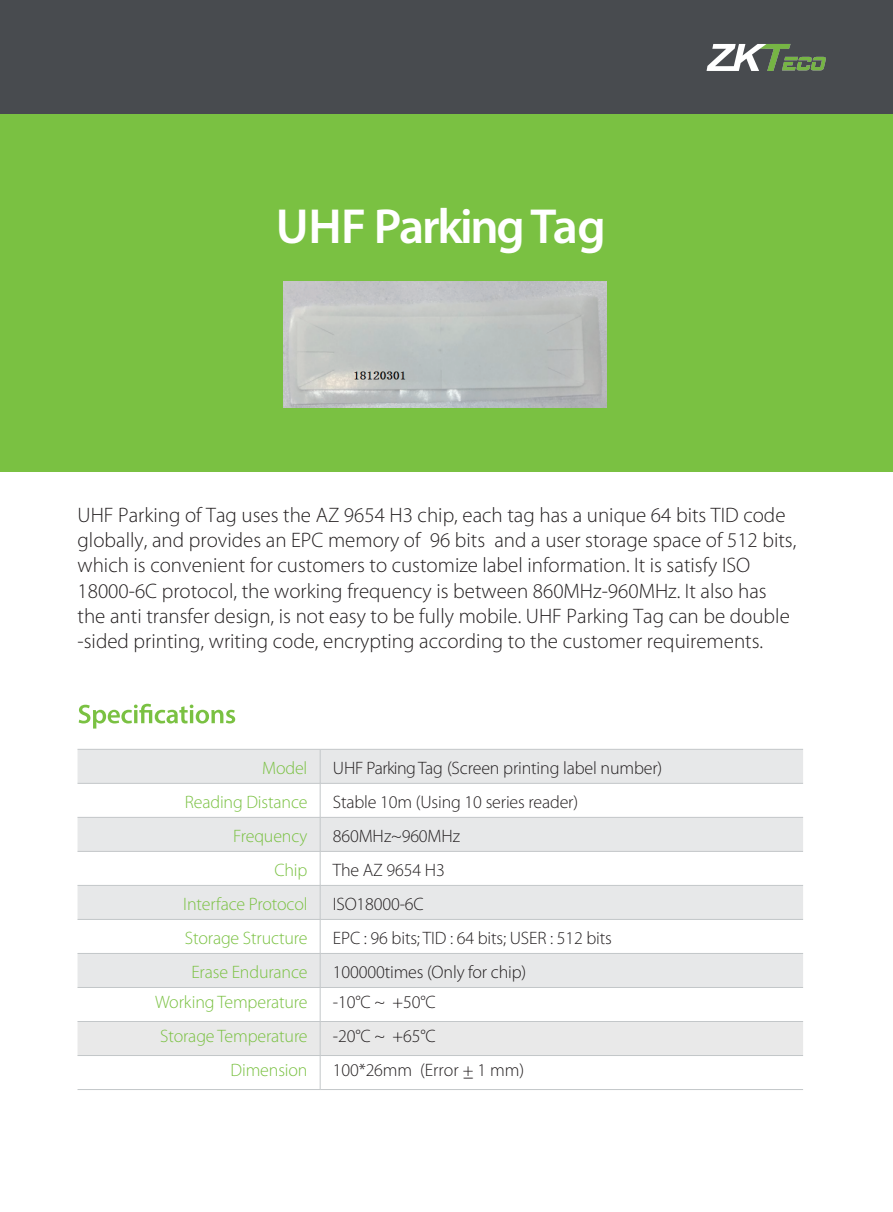
<style>
.page{position:relative;width:893px;height:1212px;background:#fff}
.page>*{position:absolute;margin:0;border:0;box-sizing:border-box;transform-origin:0 0}
.t1{font:600 49.5px "Myriad Pro";letter-spacing:-.045em;color:#fff}
.t2{font:300 21px/25.3px "Myriad Pro";color:#231f20}
.t3{font:300 18px "Myriad Pro";letter-spacing:-.01em;color:#231f20}
.t4{font:300 18px "Myriad Pro";letter-spacing:-.01em;color:#7ac142}
.t5{font:300 18px "Adobe Song Std";color:#231f20;scale:2.14 1}
</style>
<div class="page">
<div style="left:0;top:0;width:893px;height:125px;background:#484b4f"></div>
<div style="left:0;top:115px;width:893px;height:357px;background:#7ac142"></div>
<img style="left:706px;top:44px;width:120px;height:27px">
<svg style="left:79px;top:704px;width:156px;height:24px"></svg>
<div style="left:78px;top:750px;width:725px;height:33px;background:#e7e8e9"></div>
<div style="left:78px;top:818px;width:725px;height:33px;background:#e7e8e9"></div>
<svg style="left:78px;top:886px;width:725px;height:101px;fill:#e7e8e9"></svg>
<div style="left:78px;top:1022px;width:725px;height:33px;background:#e9e9e9"></div>
<hr style="left:78px;top:749px;width:242px;height:1px;background:#c3c7c9">
<hr style="left:320px;top:749px;width:483px;height:1px;background:#c3c7c9">
<hr style="left:320px;top:749px;width:1px;height:34px;background:#c3c7c9">
<hr style="left:78px;top:783px;width:242px;height:1px;background:#c3c7c9">
<hr style="left:320px;top:783px;width:483px;height:1px;background:#c3c7c9">
<hr style="left:320px;top:783px;width:1px;height:34px;background:#c3c7c9">
<hr style="left:78px;top:817px;width:242px;height:1px;background:#c3c7c9">
<hr style="left:320px;top:817px;width:483px;height:1px;background:#c3c7c9">
<hr style="left:320px;top:817px;width:1px;height:34px;background:#c3c7c9">
<hr style="left:78px;top:851px;width:242px;height:1px;background:#c3c7c9">
<hr style="left:320px;top:851px;width:483px;height:1px;background:#c3c7c9">
<hr style="left:320px;top:851px;width:1px;height:34px;background:#c3c7c9">
<hr style="left:78px;top:885px;width:242px;height:1px;background:#c3c7c9">
<hr style="left:320px;top:885px;width:483px;height:1px;background:#c3c7c9">
<hr style="left:320px;top:885px;width:1px;height:34px;background:#c3c7c9">
<hr style="left:78px;top:919px;width:242px;height:1px;background:#c3c7c9">
<hr style="left:320px;top:919px;width:483px;height:1px;background:#c3c7c9">
<hr style="left:320px;top:919px;width:1px;height:34px;background:#c3c7c9">
<hr style="left:78px;top:953px;width:242px;height:1px;background:#c3c7c9">
<hr style="left:320px;top:953px;width:483px;height:1px;background:#c3c7c9">
<hr style="left:320px;top:953px;width:1px;height:34px;background:#c3c7c9">
<hr style="left:78px;top:987px;width:242px;height:1px;background:#c3c7c9">
<hr style="left:320px;top:987px;width:483px;height:1px;background:#c3c7c9">
<hr style="left:320px;top:987px;width:1px;height:34px;background:#c3c7c9">
<hr style="left:78px;top:1021px;width:242px;height:1px;background:#c3c7c9">
<hr style="left:320px;top:1021px;width:483px;height:1px;background:#c3c7c9">
<hr style="left:320px;top:1021px;width:1px;height:34px;background:#c3c7c9">
<hr style="left:78px;top:1055px;width:242px;height:1px;background:#c3c7c9">
<hr style="left:320px;top:1055px;width:483px;height:1px;background:#c3c7c9">
<hr style="left:320px;top:1056px;width:1px;height:33px;background:#c3c7c9">
<hr style="left:78px;top:1089px;width:242px;height:1px;background:#c3c7c9">
<hr style="left:320px;top:1089px;width:483px;height:1px;background:#c3c7c9">
<img style="left:283px;top:281px;width:323px;height:126px">
<h1 class="t1" style="left:276px;top:195px;width:331px">UHF Parking Tag</h1>
<p class="t2" style="left:78px;top:502px;width:720px">UHF Parking of Tag uses the AZ 9654 H3 chip, each tag has a unique 64 bits TID code globally, and provides an EPC memory of 96 bits and a user storage space of 512 bits, which is convenient for customers to customize label information. It is satisfy ISO 18000-6C protocol, the working frequency is between 860MHz-960MHz. It also has the anti transfer design, is not easy to be fully mobile. UHF Parking Tag can be double -sided printing, writing code, encrypting according to the customer requirements.</p>
<p class="t4" style="left:262px;top:757px;width:47px">Model</p>
<p class="t3" style="left:333px;top:757px;width:331px">UHF ParkingTag (Screen printing label number)</p>
<p class="t4" style="left:185px;top:791px;width:124px">Reading Distance</p>
<p class="t3" style="left:333px;top:791px;width:247px">Stable 10m (Using 10 series reader)</p>
<p class="t4" style="left:233px;top:825px;width:76px">Frequency</p>
<p class="t3" style="left:333px;top:825px;width:129px">860MHz~960MHz</p>
<p class="t4" style="left:274px;top:859px;width:35px">Chip</p>
<p class="t3" style="left:333px;top:859px;width:113px">The AZ 9654 H3</p>
<p class="t4" style="left:183px;top:893px;width:126px">Interface Protocol</p>
<p class="t3" style="left:333px;top:893px;width:92px">ISO18000-6C</p>
<p class="t4" style="left:185px;top:927px;width:124px">Storage Structure</p>
<p class="t3" style="left:333px;top:927px;width:281px">EPC : 96 bits; TID : 64 bits; USER : 512 bits</p>
<p class="t4" style="left:191px;top:961px;width:118px">Erase Endurance</p>
<p class="t3" style="left:333px;top:961px;width:195px">100000times (Only for chip)</p>
<p class="t4" style="left:155px;top:991px;width:154px">Working Temperature</p>
<p class="t3" style="left:333px;top:991px;width:104px">-10°C ~ +50°C</p>
<p class="t4" style="left:160px;top:1025px;width:149px">Storage Temperature</p>
<p class="t3" style="left:333px;top:1025px;width:104px">-20°C ~ +65°C</p>
<p class="t4" style="left:231px;top:1059px;width:78px">Dimension</p>
<p class="t3" style="left:333px;top:1059px;width:193px">100*26mm (Error + 1 mm)</p>
<p class="t5" style="left:461px;top:1065px;width:8px">-</p>
</div>
